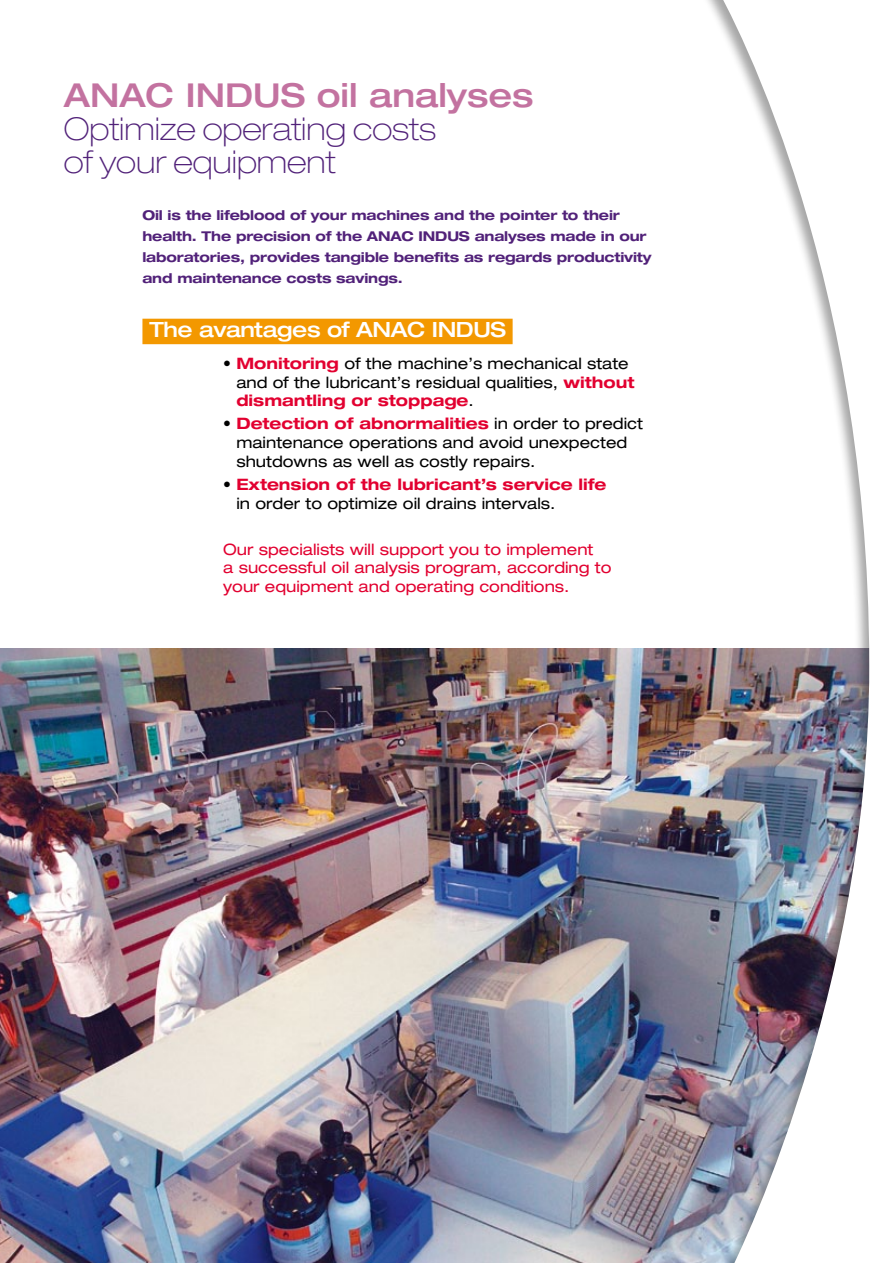
<style>
.page{position:relative;width:893px;height:1263px;background:#fff}
.page>*{position:absolute;margin:0;border:0;box-sizing:border-box;transform-origin:0 0}
.t1{font:500 expanded 33px "Helvetica Neue";color:#c372a0}
.t2{font:100 expanded 31.5px/33px "Helvetica Neue";color:#512179}
.t3{font:500 expanded 21px "Helvetica Neue";letter-spacing:-.02em;color:#fff}
.t4{font:expanded 15.75px/18.8px "Helvetica Neue";color:#000}
.t5{font:expanded 15.75px/18.8px "Helvetica Neue";color:#e20030}
.t6{font:700 expanded 13.5px/21px "Helvetica Neue";letter-spacing:-.01em;color:#512179}
.s1{font-weight:700;color:#e20030}
</style>
<div class="page">
<img style="left:0;top:648px;width:697px;height:615px">
<div style="left:142px;top:319px;width:371px;height:25px;background:#f39800"></div>
<div style="left:697px;top:0;width:196px;height:1263px;background:#000;opacity:.35"></div>
<img style="left:711px;top:0;width:182px;height:1263px">
<h1 class="t1" style="left:64px;top:74px;width:471px">ANAC INDUS oil analyses</h1>
<h2 class="t2" style="left:64px;top:112px;width:374px">Optimize operating costs of your equipment</h2>
<p class="t6" style="left:142px;top:205px;width:511px">Oil is the lifeblood of your machines and the pointer to their health. The precision of the ANAC INDUS analyses made in our laboratories, provides tangible benefits as regards productivity and maintenance costs savings.</p>
<h3 class="t3" style="left:149px;top:317px;width:358px">The avantages of ANAC INDUS</h3>
<p class="t4" style="left:236px;top:354px;width:399px;text-indent:-13px">• <span class="s1">Monitoring</span> of the machine’s mechanical state and of the lubricant’s residual qualities, <span class="s1">without dismantling or stoppage</span>.</p>
<p class="t4" style="left:236px;top:414px;width:408px;text-indent:-13px">• <span class="s1">Detection of abnormalities</span> in order to predict maintenance operations and avoid unexpected shutdowns as well as costly repairs.</p>
<p class="t4" style="left:236px;top:475px;width:372px;text-indent:-13px">• <span class="s1">Extension of the lubricant’s service life </span>in order to optimize oil drains intervals.</p>
<p class="t5" style="left:223px;top:539px;width:390px">Our specialists will support you to implement<br>a successful oil analysis program, according to your equipment and operating conditions.</p>
</div>
